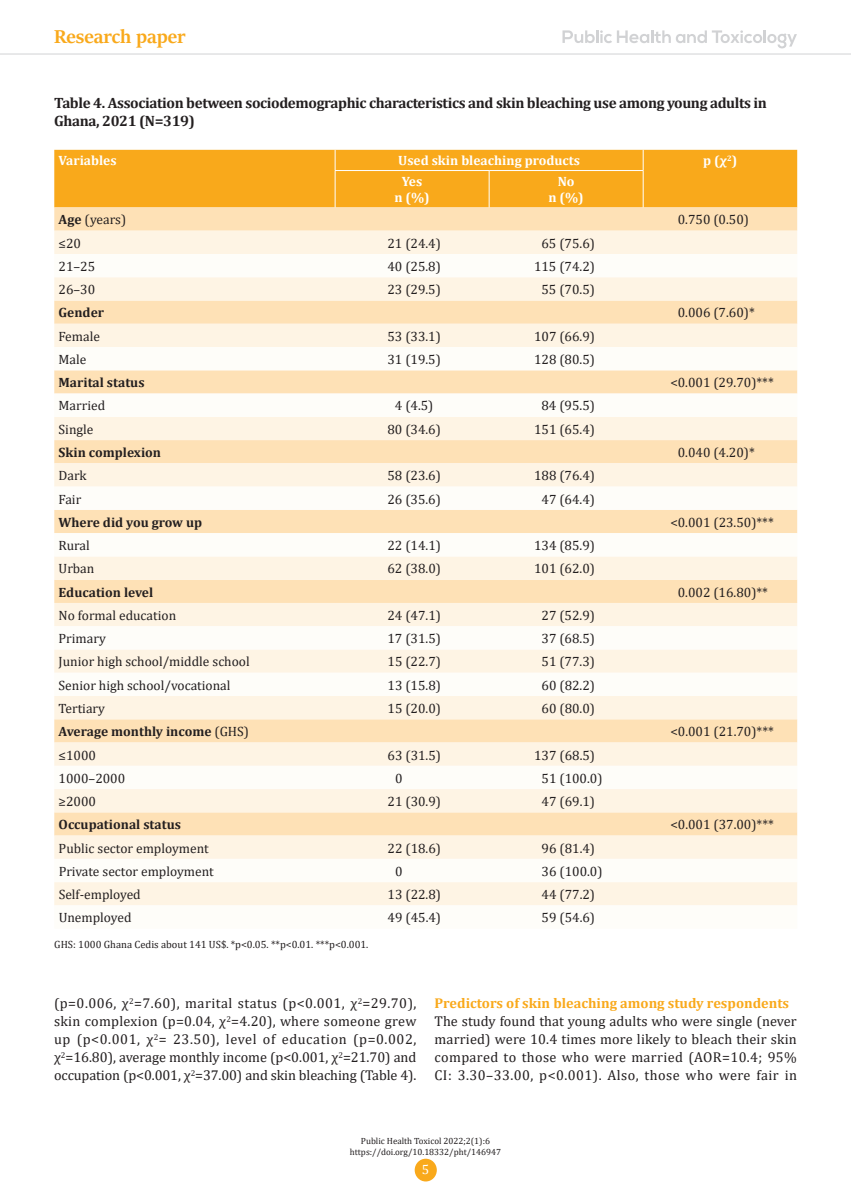
<style>
.page{position:relative;width:851px;height:1191px;background:#fff}
.page>*{position:absolute;margin:0;border:0;box-sizing:border-box;transform-origin:0 0}
.t1{font:700 21px "Sitka Banner";color:#f9a91b}
.t2{font:700 15px/18px "Cambria";letter-spacing:-.025em;color:#231f20}
.t3{font:14.25px/18px "Cambria";letter-spacing:.005em;color:#231f20;text-align:justify}
.t4{font:700 14.25px "Cambria";color:#f9a91b}
.t5{font:13.5px "Cambria";color:#231f20}
.t6{font:700 13.5px "Cambria";color:#231f20}
.t7{font:700 13.5px/16.2px "Cambria";color:#fff;text-align:center}
.t8{font:13.5px "Cambria";color:#fff}
.t9{font:10.5px "Cambria";color:#231f20}
.t10{font:9px/10.8px "Cambria";color:#231f20;text-align:center}
.s1{font-weight:700}
.s2{font-weight:400}
</style>
<div class="page">
<div style="left:414px;top:1158px;width:23px;height:23px;background:#f9a91b;border-radius:50%"></div>
<hr style="left:0;top:54px;width:850px;height:1px;background:#d1d2d4">
<svg style="left:562px;top:30px;width:234px;height:18px"></svg>
<div style="left:54px;top:150px;width:743px;height:57px;background:#f9a91b"></div>
<svg style="left:54px;top:207px;width:743px;height:24px;background:#fde1b6"></svg>
<div style="left:54px;top:231px;width:743px;height:23px;background:#fef4e4"></div>
<svg style="left:54px;top:277px;width:743px;height:628px"></svg>
<svg style="left:335px;top:150px;width:1px;height:20px"></svg>
<svg style="left:642px;top:150px;width:1px;height:20px"></svg>
<hr style="left:335px;top:170px;width:154px;height:1px;background:#fff">
<hr style="left:335px;top:171px;width:1px;height:36px;background:#fff">
<hr style="left:489px;top:170px;width:154px;height:1px;background:#fff">
<hr style="left:489px;top:171px;width:1px;height:36px;background:#fff">
<hr style="left:642px;top:171px;width:1px;height:36px;background:#fff">
<h1 class="t1" style="left:54px;top:22px;width:133px">Research paper</h1>
<p class="t2" style="left:54px;top:93px;width:714px">Table 4. Association between sociodemographic characteristics and skin bleaching use among young adults in<br>Ghana, 2021 (N=319)</p>
<p class="t7" style="left:59px;top:152px;width:60px">Variables</p>
<p class="t7" style="left:398px;top:152px;width:183px">Used skin bleaching products</p>
<p class="t7" style="left:703px;top:152px;width:35px">p (χ<sup>2</sup>)</p>
<p class="t7" style="left:394px;top:173px;width:37px">Yes<br>n (%)</p>
<p class="t7" style="left:548px;top:173px;width:37px">No<br>n (%)</p>
<p class="t5" style="left:58px;top:212px;width:69px"><span class="s1">Age</span> (years)</p>
<p class="t5" style="left:677px;top:212px;width:73px">0.750 (0.50)</p>
<p class="t5" style="left:58px;top:235px;width:24px">≤20</p>
<p class="t5" style="left:387px;top:235px;width:55px">21 (24.4)</p>
<p class="t5" style="left:541px;top:235px;width:55px">65 (75.6)</p>
<p class="t5" style="left:59px;top:258px;width:38px">21–25</p>
<p class="t5" style="left:387px;top:258px;width:55px">40 (25.8)</p>
<p class="t5" style="left:534px;top:258px;width:62px">115 (74.2)</p>
<p class="t5" style="left:59px;top:281px;width:38px">26–30</p>
<p class="t5" style="left:387px;top:281px;width:55px">23 (29.5)</p>
<p class="t5" style="left:541px;top:281px;width:55px">55 (70.5)</p>
<p class="t6" style="left:59px;top:303px;width:47px">Gender</p>
<p class="t5" style="left:677px;top:305px;width:78px">0.006 (7.60)*</p>
<p class="t5" style="left:59px;top:328px;width:43px">Female</p>
<p class="t5" style="left:387px;top:328px;width:55px">53 (33.1)</p>
<p class="t5" style="left:534px;top:328px;width:62px">107 (66.9)</p>
<p class="t5" style="left:59px;top:351px;width:29px">Male</p>
<p class="t5" style="left:387px;top:351px;width:55px">31 (19.5)</p>
<p class="t5" style="left:534px;top:351px;width:62px">128 (80.5)</p>
<p class="t6" style="left:59px;top:373px;width:87px">Marital status</p>
<p class="t5" style="left:670px;top:375px;width:105px">&lt;0.001 (29.70)***</p>
<p class="t5" style="left:59px;top:398px;width:48px">Married</p>
<p class="t5" style="left:395px;top:398px;width:40px">4 (4.5)</p>
<p class="t5" style="left:541px;top:398px;width:55px">84 (95.5)</p>
<p class="t5" style="left:59px;top:421px;width:36px">Single</p>
<p class="t5" style="left:387px;top:421px;width:55px">80 (34.6)</p>
<p class="t5" style="left:534px;top:421px;width:62px">151 (65.4)</p>
<p class="t6" style="left:59px;top:443px;width:104px">Skin complexion</p>
<p class="t5" style="left:677px;top:444px;width:78px">0.040 (4.20)*</p>
<p class="t5" style="left:59px;top:468px;width:30px">Dark</p>
<p class="t5" style="left:387px;top:468px;width:55px">58 (23.6)</p>
<p class="t5" style="left:534px;top:468px;width:62px">188 (76.4)</p>
<p class="t5" style="left:59px;top:491px;width:24px">Fair</p>
<p class="t5" style="left:387px;top:491px;width:55px">26 (35.6)</p>
<p class="t5" style="left:541px;top:491px;width:55px">47 (64.4)</p>
<p class="t6" style="left:59px;top:513px;width:145px">Where did you grow up</p>
<p class="t5" style="left:670px;top:514px;width:105px">&lt;0.001 (23.50)***</p>
<p class="t5" style="left:59px;top:537px;width:33px">Rural</p>
<p class="t5" style="left:387px;top:537px;width:55px">22 (14.1)</p>
<p class="t5" style="left:534px;top:537px;width:62px">134 (85.9)</p>
<p class="t5" style="left:59px;top:561px;width:37px">Urban</p>
<p class="t5" style="left:387px;top:561px;width:55px">62 (38.0)</p>
<p class="t5" style="left:534px;top:561px;width:62px">101 (62.0)</p>
<p class="t6" style="left:59px;top:582px;width:96px">Education level</p>
<p class="t5" style="left:677px;top:584px;width:92px">0.002 (16.80)**</p>
<p class="t5" style="left:59px;top:607px;width:119px">No formal education</p>
<p class="t5" style="left:387px;top:607px;width:55px">24 (47.1)</p>
<p class="t5" style="left:541px;top:607px;width:55px">27 (52.9)</p>
<p class="t5" style="left:59px;top:630px;width:49px">Primary</p>
<p class="t5" style="left:387px;top:630px;width:55px">17 (31.5)</p>
<p class="t5" style="left:541px;top:630px;width:55px">37 (68.5)</p>
<p class="t5" style="left:59px;top:654px;width:193px">Junior high school/middle school</p>
<p class="t5" style="left:387px;top:654px;width:55px">15 (22.7)</p>
<p class="t5" style="left:541px;top:654px;width:55px">51 (77.3)</p>
<p class="t5" style="left:59px;top:677px;width:173px">Senior high school/vocational</p>
<p class="t5" style="left:387px;top:677px;width:55px">13 (15.8)</p>
<p class="t5" style="left:541px;top:677px;width:55px">60 (82.2)</p>
<p class="t5" style="left:59px;top:700px;width:48px">Tertiary</p>
<p class="t5" style="left:387px;top:700px;width:55px">15 (20.0)</p>
<p class="t5" style="left:541px;top:700px;width:55px">60 (80.0)</p>
<p class="t6" style="left:59px;top:722px;width:192px">Average monthly income <span class="s2">(GHS)</span></p>
<p class="t5" style="left:670px;top:723px;width:105px">&lt;0.001 (21.70)***</p>
<p class="t5" style="left:59px;top:747px;width:39px">≤1000</p>
<p class="t5" style="left:387px;top:747px;width:55px">63 (31.5)</p>
<p class="t5" style="left:534px;top:747px;width:62px">137 (68.5)</p>
<p class="t5" style="left:59px;top:770px;width:68px">1000–2000</p>
<p class="t5" style="left:395px;top:770px;width:9px">0</p>
<p class="t5" style="left:541px;top:770px;width:62px">51 (100.0)</p>
<p class="t5" style="left:59px;top:793px;width:39px">≥2000</p>
<p class="t5" style="left:387px;top:793px;width:55px">21 (30.9)</p>
<p class="t5" style="left:541px;top:793px;width:55px">47 (69.1)</p>
<p class="t6" style="left:59px;top:815px;width:124px">Occupational status</p>
<p class="t5" style="left:670px;top:816px;width:105px">&lt;0.001 (37.00)***</p>
<p class="t5" style="left:59px;top:840px;width:152px">Public sector employment</p>
<p class="t5" style="left:387px;top:840px;width:55px">22 (18.6)</p>
<p class="t5" style="left:541px;top:840px;width:55px">96 (81.4)</p>
<p class="t5" style="left:59px;top:863px;width:157px">Private sector employment</p>
<p class="t5" style="left:395px;top:863px;width:9px">0</p>
<p class="t5" style="left:541px;top:863px;width:62px">36 (100.0)</p>
<p class="t5" style="left:59px;top:886px;width:84px">Self-employed</p>
<p class="t5" style="left:387px;top:886px;width:55px">13 (22.8)</p>
<p class="t5" style="left:541px;top:886px;width:55px">44 (77.2)</p>
<p class="t5" style="left:59px;top:910px;width:74px">Unemployed</p>
<p class="t5" style="left:387px;top:910px;width:55px">49 (45.4)</p>
<p class="t5" style="left:541px;top:910px;width:55px">59 (54.6)</p>
<p class="t9" style="left:54px;top:938px;width:315px">GHS: 1000 Ghana Cedis about 141 US$. *p&lt;0.05. **p&lt;0.01. ***p&lt;0.001.</p>
<p class="t3" style="left:54px;top:994px;width:364px">(p=0.006, χ<sup>2</sup>=7.60), marital status (p&lt;0.001, χ<sup>2</sup>=29.70), skin complexion (p=0.04, χ<sup>2</sup>=4.20), where someone grew up (p&lt;0.001, χ<sup>2</sup>= 23.50), level of education (p=0.002, χ<sup>2</sup>=16.80), average monthly income (p&lt;0.001, χ<sup>2</sup>=21.70) and occupation (p&lt;0.001, χ<sup>2</sup>=37.00) and skin bleaching (Table 4).</p>
<p class="t4" style="left:434px;top:993px;width:356px">Predictors of skin bleaching among study respondents</p>
<p class="t3" style="left:434px;top:1012px;width:364px">The study found that young adults who were single (never married) were 10.4 times more likely to bleach their skin compared to those who were married (AOR=10.4; 95% CI: 3.30–33.00, p&lt;0.001). Also, those who were fair in</p>
<p class="t10" style="left:350px;top:1135px;width:153px">Public Health Toxicol 2022;2(1):6 https://doi.org/10.18332/pht/146947</p>
<p class="t8" style="left:421px;top:1161px;width:9px">5</p>
</div>
